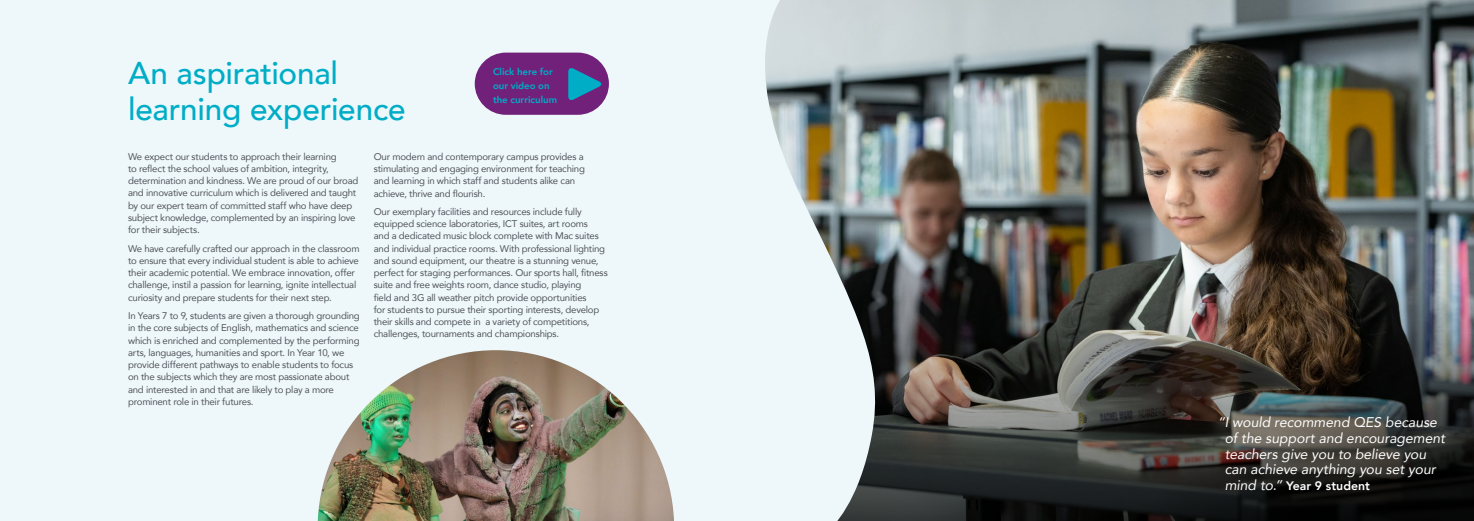
<style>
.page{position:relative;width:1474px;height:521px;background:#fff}
.page>*{position:absolute;margin:0;border:0;box-sizing:border-box;transform-origin:0 0}
.t1{font:500 31.5px/36.8px "Avenir";letter-spacing:-.005em;color:#00adc6}
.t2{font:italic 14px/15.8px "Avenir";letter-spacing:-.005em;color:#fff}
.t3{font:800 12.25px "Avenir";letter-spacing:.005em;color:#fff}
.t4{font:9.62px/12.2px "Avenir";letter-spacing:-.02em;color:#50535a}
.t5{font:800 9.62px/14px "Avenir";color:#00adc6}
.s1{font-weight:400;font-style:italic;font-size:14px}
</style>
<div class="page">
<div style="left:0;top:0;width:737px;height:521px;background:#eef8fb"></div>
<img style="left:884px;top:0;width:589px;height:279px">
<img style="left:884px;top:279px;width:589px;height:242px">
<svg style="left:737px;top:0;width:147px;height:521px;background:#c2cbcc"></svg>
<img style="left:318px;top:350px;width:356px;height:171px">
<div style="left:475px;top:53px;width:134px;height:62px;background:#72217b;border-radius:31px"></div>
<svg style="left:568px;top:68px;width:34px;height:32px"></svg>
<h1 class="t1" style="left:128px;top:53px;width:279px">An aspirational learning experience</h1>
<p class="t5" style="left:493px;top:64px;width:66px">Click here for our video on the curriculum</p>
<p class="t4" style="left:128px;top:150px;width:232px">We expect our students to approach their learning<br>to reflect the school values of ambition, integrity, determination and kindness. We are proud of our broad and innovative curriculum which is delivered and taught by our expert team of committed staff who have deep subject knowledge, complemented by an inspiring love for their subjects.</p>
<p class="t4" style="left:128px;top:242px;width:233px">We have carefully crafted our approach in the classroom to ensure that every individual student is able to achieve their academic potential. We embrace innovation, offer challenge, instil a passion for learning, ignite intellectual curiosity and prepare students for their next step.</p>
<p class="t4" style="left:128px;top:309px;width:233px">In Years 7 to 9, students are given a thorough grounding in the core subjects of English, mathematics and science which is enriched and complemented by the performing arts, languages, humanities and sport. In Year 10, we provide different pathways to enable students to focus on the subjects which they are most passionate about and interested in and that are likely to play a more prominent role in their futures.</p>
<p class="t4" style="left:374px;top:150px;width:213px">Our modern and contemporary campus provides a stimulating and engaging environment for teaching and learning in which staff and students alike can achieve, thrive and flourish.</p>
<p class="t4" style="left:374px;top:205px;width:235px">Our exemplary facilities and resources include fully equipped science laboratories, ICT suites, art rooms<br>and a dedicated music block complete with Mac suites and individual practice rooms. With professional lighting and sound equipment, our theatre is a stunning venue, perfect for staging performances. Our sports hall, fitness suite and free weights room, dance studio, playing<br>field and 3G all weather pitch provide opportunities<br>for students to pursue their sporting interests, develop their skills and compete in a variety of competitions, challenges, tournaments and championships.</p>
<h2 class="t2" style="left:1224px;top:414px;width:222px;text-indent:-7px">“I would recommend QES because of the support and encouragement teachers give you to believe you can achieve anything you set your</h2>
<p class="t3" style="left:1224px;top:476px;width:147px"><span class="s1">mind to.”</span> Year 9 student</p>
</div>
